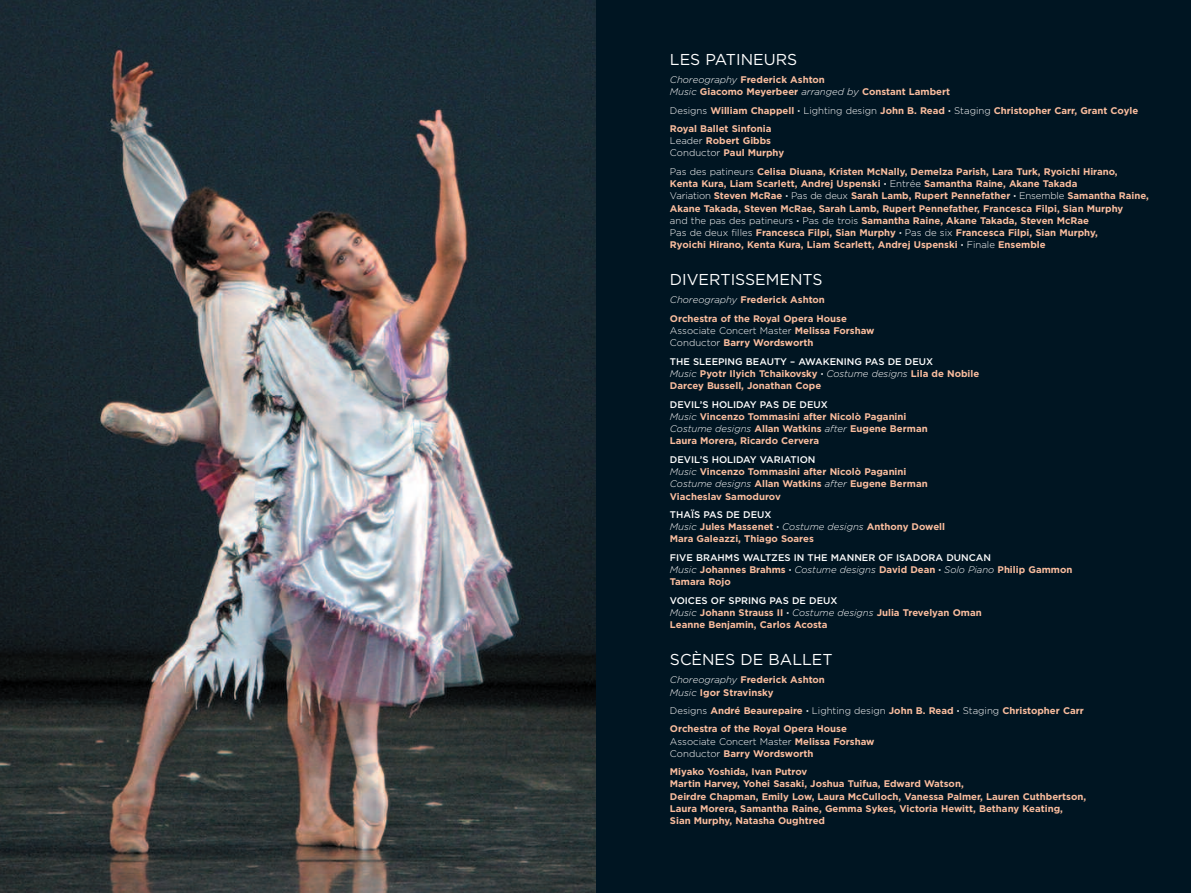
<style>
.page{position:relative;width:1191px;height:893px;background:#fff}
.page>*{position:absolute;margin:0;border:0;box-sizing:border-box;transform-origin:0 0}
.t1{font:15.75px "Gotham";color:#fff}
.t2{font:700 9.62px/12.2px "Gotham";color:#fabd9e}
.t3{font:300 9.62px/12.2px "Gotham";color:#fff}
.s1{font-weight:300;font-style:italic;color:#fff}
.s2{font-weight:300;color:#fff}
.s3{color:#fff}
.s4{font-weight:700;color:#fabd9e}
.s5{font-weight:500;color:#fff}
</style>
<div class="page">
<div style="left:595px;top:0;width:596px;height:893px;background:#001522"></div>
<img style="left:0;top:0;width:595px;height:893px">
<h1 class="t1" style="left:670px;top:50px;width:129px">LES PATINEURS</h1>
<p class="t2" style="left:670px;top:74px;width:282px"><span class="s1">Choreography</span> Frederick Ashton<br><span class="s1">Music</span> Giacomo Meyerbeer <span class="s1">arranged by</span> Constant Lambert</p>
<p class="t2" style="left:670px;top:101px;width:470px;line-height:18.4px"><span class="s2">Designs</span> William Chappell <span class="s3">·</span> <span class="s2">Lighting design</span> John B. Read <span class="s3">·</span> <span class="s2">Staging</span> Christopher Carr, Grant Coyle<br>Royal Ballet Sinfonia</p>
<p class="t2" style="left:670px;top:135px;width:116px"><span class="s2">Leader</span> Robert Gibbs<br><span class="s2">Conductor</span> Paul Murphy</p>
<p class="t2" style="left:670px;top:165px;width:480px"><span class="s2">Pas des patineurs</span> Celisa Diuana, Kristen McNally, Demelza Parish, Lara Turk, Ryoichi Hirano,<br>Kenta Kura, Liam Scarlett, Andrej Uspenski <span class="s3">·</span> <span class="s2">Entrée</span> Samantha Raine, Akane Takada<br><span class="s2">Variation</span> Steven McRae <span class="s3">·</span> <span class="s2">Pas de deux</span> Sarah Lamb, Rupert Pennefather <span class="s3">·</span> <span class="s2">Ensemble</span> Samantha Raine, Akane Takada, Steven McRae, Sarah Lamb, Rupert Pennefather, Francesca Filpi, Sian Murphy<br><span class="s2">and the pas des patineurs</span> <span class="s3">·</span> <span class="s2">Pas de trois</span> Samantha Raine, Akane Takada, Steven McRae<br><span class="s2">Pas de deux filles</span> Francesca Filpi, Sian Murphy <span class="s3">·</span> <span class="s2">Pas de six</span> Francesca Filpi, Sian Murphy,<br>Ryoichi Hirano, Kenta Kura, Liam Scarlett, Andrej Uspenski <span class="s3">·</span> <span class="s2">Finale</span> Ensemble</p>
<h1 class="t1" style="left:670px;top:270px;width:154px">DIVERTISSEMENTS</h1>
<p class="t2" style="left:670px;top:291px;width:179px;line-height:18.4px"><span class="s1">Choreography</span> Frederick Ashton<br>Orchestra of the Royal Opera House</p>
<p class="t3" style="left:670px;top:325px;width:206px">Associate Concert Master <span class="s4">Melissa Forshaw<br></span>Conductor <span class="s4">Barry Wordsworth</span></p>
<p class="t2" style="left:670px;top:355px;width:311px"><span class="s5">THE SLEEPING BEAUTY – AWAKENING PAS DE DEUX<br></span><span class="s1">Music</span> Pyotr Ilyich Tchaikovsky <span class="s3">·</span> <span class="s1">Costume designs</span> Lila de Nobile<br>Darcey Bussell, Jonathan Cope</p>
<p class="t2" style="left:670px;top:398px;width:259px"><span class="s5">DEVIL’S HOLIDAY PAS DE DEUX<br></span><span class="s1">Music</span> Vincenzo Tommasini after Nicolò Paganini <span class="s1">Costume designs</span> Allan Watkins <span class="s1">after</span> Eugene Berman Laura Morera, Ricardo Cervera</p>
<p class="t2" style="left:670px;top:453px;width:259px"><span class="s5">DEVIL’S HOLIDAY VARIATION<br></span><span class="s1">Music</span> Vincenzo Tommasini after Nicolò Paganini <span class="s1">Costume designs</span> Allan Watkins <span class="s1">after</span> Eugene Berman Viacheslav Samodurov</p>
<p class="t2" style="left:670px;top:508px;width:277px"><span class="s5">THAÏS PAS DE DEUX<br></span><span class="s1">Music</span> Jules Massenet <span class="s3">·</span> <span class="s1">Costume designs</span> Anthony Dowell<br>Mara Galeazzi, Thiago Soares</p>
<p class="t2" style="left:670px;top:551px;width:404px"><span class="s5">FIVE BRAHMS WALTZES IN THE MANNER OF ISADORA DUNCAN<br></span><span class="s1">Music</span> Johannes Brahms <span class="s3">·</span> <span class="s1">Costume designs</span> David Dean <span class="s3">·</span> <span class="s1">Solo Piano</span> Philip Gammon<br>Tamara Rojo</p>
<p class="t2" style="left:670px;top:594px;width:313px"><span class="s5">VOICES OF SPRING PAS DE DEUX<br></span><span class="s1">Music</span> Johann Strauss II <span class="s3">·</span> <span class="s1">Costume designs</span> Julia Trevelyan Oman<br>Leanne Benjamin, Carlos Acosta</p>
<h1 class="t1" style="left:670px;top:650px;width:164px">SCÈNES DE BALLET</h1>
<p class="t2" style="left:670px;top:674px;width:156px"><span class="s1">Choreography</span> Frederick Ashton<br><span class="s1">Music</span> Igor Stravinsky</p>
<p class="t2" style="left:670px;top:701px;width:415px;line-height:18.4px"><span class="s2">Designs</span> André Beaurepaire <span class="s3">·</span> <span class="s2">Lighting design</span> John B. Read <span class="s3">·</span> <span class="s2">Staging</span> Christopher Carr<br>Orchestra of the Royal Opera House</p>
<p class="t3" style="left:670px;top:735px;width:206px">Associate Concert Master <span class="s4">Melissa Forshaw<br></span>Conductor <span class="s4">Barry Wordsworth</span></p>
<p class="t2" style="left:670px;top:766px;width:418px">Miyako Yoshida, Ivan Putrov<br>Martin Harvey, Yohei Sasaki, Joshua Tuifua, Edward Watson,<br>Deirdre Chapman, Emily Low, Laura McCulloch, Vanessa Palmer, Lauren Cuthbertson, Laura Morera, Samantha Raine, Gemma Sykes, Victoria Hewitt, Bethany Keating,<br>Sian Murphy, Natasha Oughtred</p>
</div>
